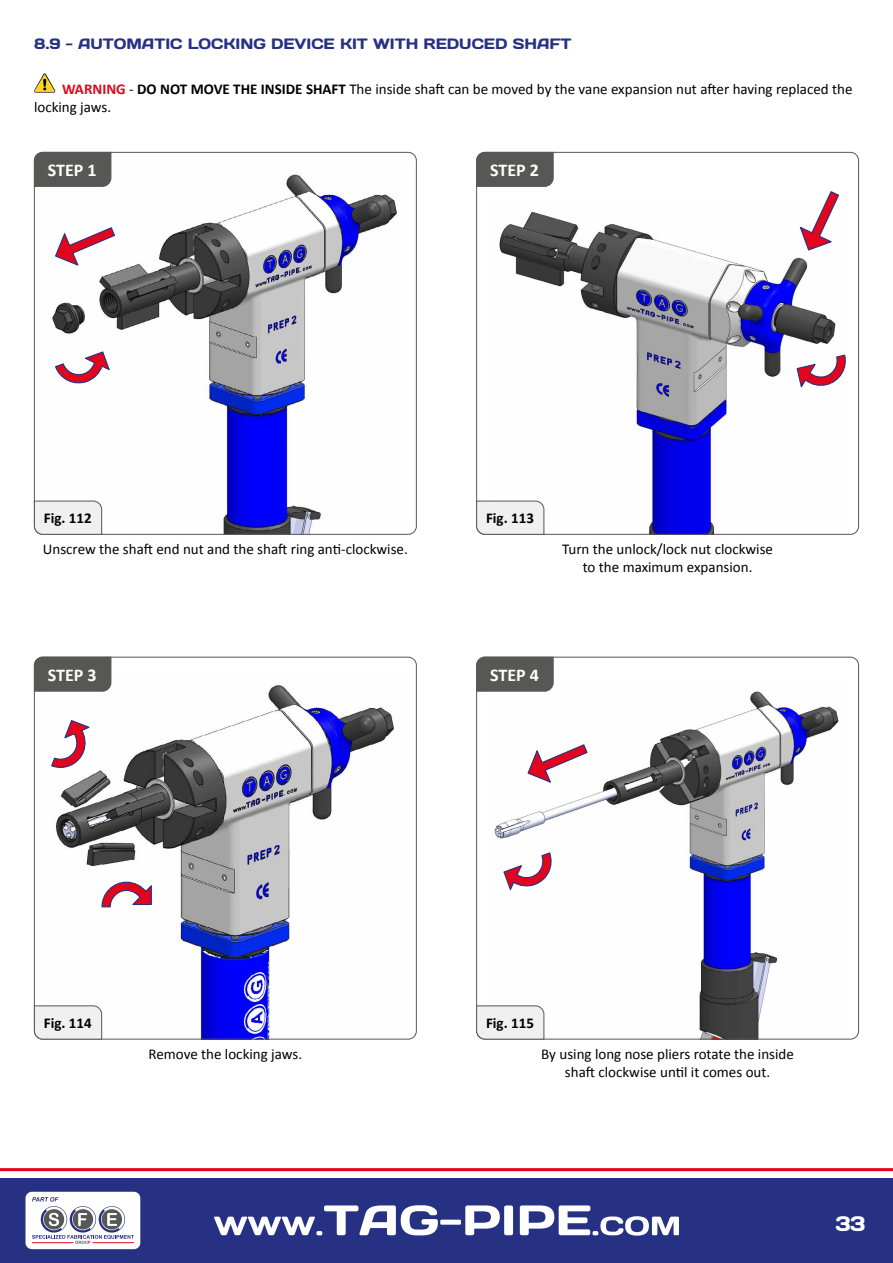
<style>
.page{position:relative;width:893px;height:1263px;background:#fff}
.page>*{position:absolute;margin:0;border:0;box-sizing:border-box;transform-origin:0 0}
.t1{font:21px "Days One";color:#fff}
.t2{font:700 18px "Calibri";color:#fff}
.t3{font:15px/18px "Calibri";color:#000;text-align:center}
.t4{font:15px "Days One";color:#263184}
.t5{font:700 15px "Calibri";color:#000}
.s1{font-weight:700;color:#e3051b}
.s2{font-weight:700}
</style>
<div class="page">
<div style="left:0;top:1178px;width:893px;height:85px;background:#263184"></div>
<hr style="left:0;top:1168px;width:893px;height:3px;background:#e3051b">
<svg style="left:214px;top:1205px;width:299px;height:30px"></svg>
<svg style="left:520px;top:1205px;width:159px;height:30px"></svg>
<div style="left:26px;top:1192px;width:114px;height:57px;background:#fff;border-radius:6px"></div>
<svg style="left:32px;top:1197px;width:102px;height:47px"></svg>
<img style="left:52px;top:174px;width:345px;height:359px">
<img style="left:55px;top:685px;width:339px;height:352px">
<img style="left:499px;top:211px;width:337px;height:322px">
<img style="left:494px;top:691px;width:345px;height:346px">
<svg style="left:54px;top:351px;width:57px;height:35px"></svg>
<svg style="left:54px;top:226px;width:62px;height:41px"></svg>
<svg style="left:796px;top:354px;width:50px;height:36px"></svg>
<svg style="left:798px;top:191px;width:41px;height:60px"></svg>
<svg style="left:51px;top:719px;width:41px;height:52px"></svg>
<svg style="left:101px;top:881px;width:51px;height:27px"></svg>
<svg style="left:503px;top:851px;width:51px;height:41px"></svg>
<svg style="left:527px;top:743px;width:61px;height:41px"></svg>
<img style="left:36px;top:73px;width:8px;height:14px">
<svg style="left:34px;top:500px;width:68px;height:35px"></svg>
<svg style="left:476px;top:500px;width:69px;height:35px"></svg>
<svg style="left:34px;top:1005px;width:68px;height:35px"></svg>
<svg style="left:476px;top:1005px;width:69px;height:35px"></svg>
<div style="left:34px;top:152px;width:78px;height:35px;background:#575756"></div>
<div style="left:476px;top:152px;width:78px;height:35px;background:#575756"></div>
<svg style="left:34px;top:656px;width:78px;height:36px;background:#5d5d5c"></svg>
<svg style="left:476px;top:656px;width:78px;height:36px;background:#5c5c5b"></svg>
<p class="t4" style="left:34px;top:34px;width:539px">8.9 - AUTOMATIC LOCKING DEVICE KIT WITH REDUCED SHAFT</p>
<p class="t3" style="left:34px;top:80px;width:820px;text-align:left;text-indent:28px"><span class="s1">WARNING</span> - <span class="s2">DO NOT MOVE THE INSIDE SHAFT</span> The inside shaft can be moved by the vane expansion nut after having replaced the locking jaws.</p>
<p class="t2" style="left:48px;top:159px;width:50px">STEP 1</p>
<p class="t2" style="left:490px;top:159px;width:50px">STEP 2</p>
<p class="t5" style="left:44px;top:509px;width:49px">Fig. 112</p>
<p class="t5" style="left:486px;top:509px;width:49px">Fig. 113</p>
<p class="t3" style="left:43px;top:540px;width:366px">Unscrew the shaft end nut and the shaft ring anti-clockwise.</p>
<p class="t3" style="left:562px;top:540px;width:212px">Turn the unlock/lock nut clockwise to the maximum expansion.</p>
<p class="t2" style="left:48px;top:663px;width:50px">STEP 3</p>
<p class="t2" style="left:490px;top:663px;width:50px">STEP 4</p>
<p class="t5" style="left:44px;top:1013px;width:49px">Fig. 114</p>
<p class="t5" style="left:486px;top:1013px;width:49px">Fig. 115</p>
<p class="t3" style="left:149px;top:1045px;width:155px">Remove the locking jaws.</p>
<p class="t3" style="left:541px;top:1045px;width:254px">By using long nose pliers rotate the inside shaft clockwise until it comes out.</p>
<h1 class="t1" style="left:835px;top:1210px;width:31px">33</h1>
</div>
